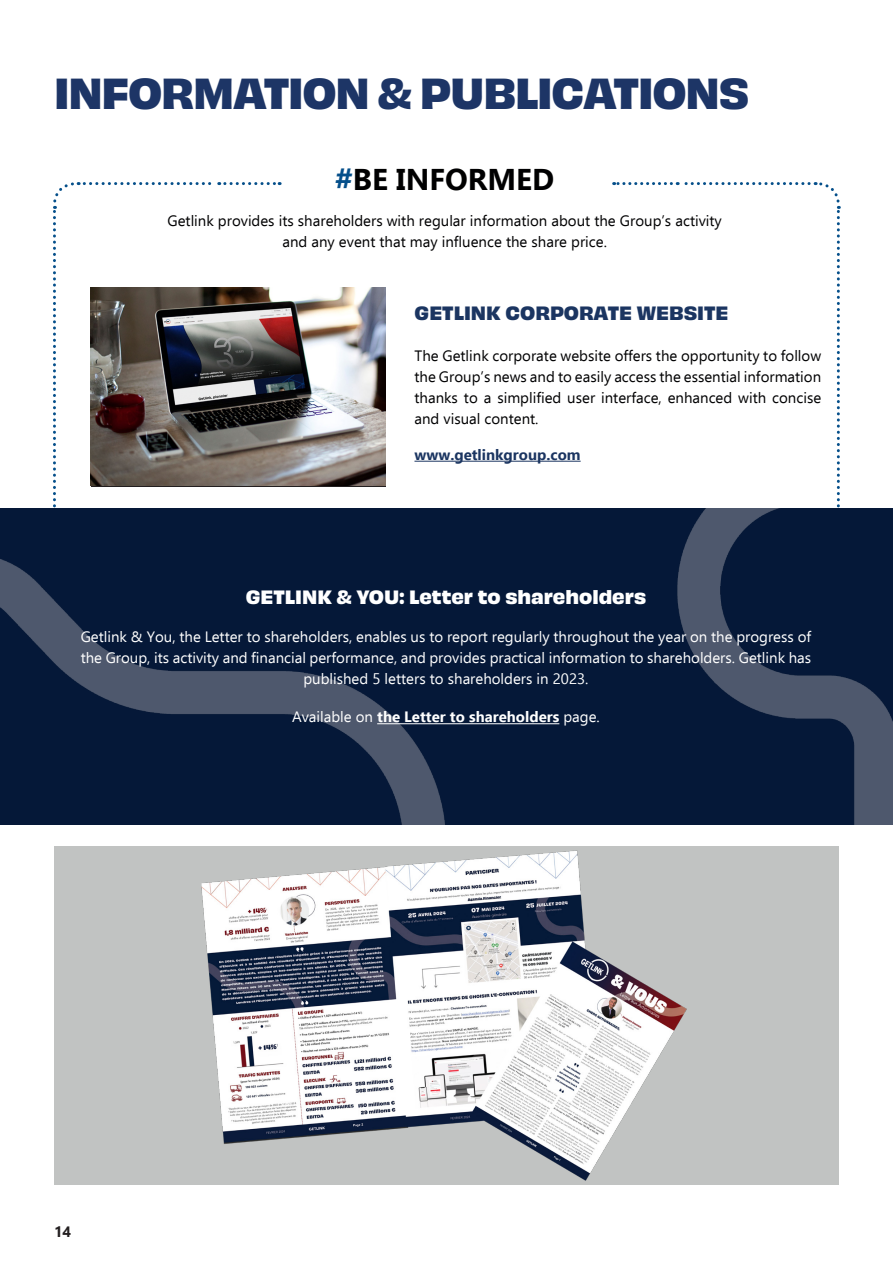
<style>
.page{position:relative;width:893px;height:1263px;background:#fff}
.page>*{position:absolute;margin:0;border:0;box-sizing:border-box;transform-origin:0 0}
.titre_sommaire{font:700 40.5px "Obviously";letter-spacing:-.03em;color:#1d3566}
.t1{font:700 30px "Ebrima";color:#000001}
.titre_guide2{font:700 18px "Obviously";color:#fff}
.titre_guide2-2{font:700 18px "Obviously";color:#1b3561}
.intro_paragraphe{font:15px/21px "Ebrima";color:#000002;text-align:justify}
.intro_paragraphe-2{font:15px/21px "Ebrima";color:#fff;text-align:center}
.intro_paragraphe-3{font:700 15px "Ebrima";color:#fff}
.texte{font:700 15px "Ebrima";color:#1b3561}
.t2{font:700 15px "Ebrima";color:#231f20}
.s1{color:#054f8a}
.s2{font-weight:400}
</style>
<div class="page">
<svg style="left:815px;top:182px;width:26px;height:326px"></svg>
<svg style="left:677px;top:182px;width:132px;height:3px"></svg>
<svg style="left:614px;top:182px;width:57px;height:3px"></svg>
<svg style="left:53px;top:182px;width:227px;height:326px"></svg>
<img style="left:0;top:508px;width:893px;height:317px">
<hr style="left:377px;top:723px;width:182px;height:1px;background:#fff">
<hr style="left:414px;top:461px;width:167px;height:1px;background:#1b3561">
<img style="left:91px;top:288px;width:295px;height:198px">
<div style="left:54px;top:846px;width:785px;height:338px;background:#c1c3c2"></div>
<img style="left:201px;top:850px;width:486px;height:331px">
<p class="titre_sommaire" style="left:54px;top:61px;width:697px">INFORMATION &amp; PUBLICATIONS</p>
<p class="t1" style="left:335px;top:156px;width:221px"><span class="s1">#</span>BE INFORMED</p>
<p class="intro_paragraphe" style="left:167px;top:210px;width:556px">Getlink provides its shareholders with regular information about the Group’s activity</p>
<p class="intro_paragraphe" style="left:282px;top:231px;width:326px">and any event that may influence the share price.</p>
<p class="titre_guide2-2" style="left:414px;top:299px;width:316px">GETLINK CORPORATE WEBSITE</p>
<p class="intro_paragraphe" style="left:414px;top:345px;width:408px">The Getlink corporate website offers the opportunity to follow the Group’s news and to easily access the essential information thanks to a simplified user interface, enhanced with concise and visual content.</p>
<p class="texte" style="left:414px;top:443px;width:168px">www.getlinkgroup.com</p>
<p class="titre_guide2" style="left:246px;top:583px;width:402px">GETLINK &amp; YOU: Letter to shareholders</p>
<p class="intro_paragraphe-2" style="left:81px;top:626px;width:732px">Getlink &amp; You, the Letter to shareholders, enables us to report regularly throughout the year on the progress of the Group, its activity and financial performance, and provides practical information to shareholders. Getlink has published 5 letters to shareholders in 2023.</p>
<p class="intro_paragraphe-3" style="left:292px;top:705px;width:309px"><span class="s2">Available on</span> the Letter to shareholders <span class="s2">page.</span></p>
<p class="t2" style="left:54px;top:1220px;width:19px">14</p>
</div>
